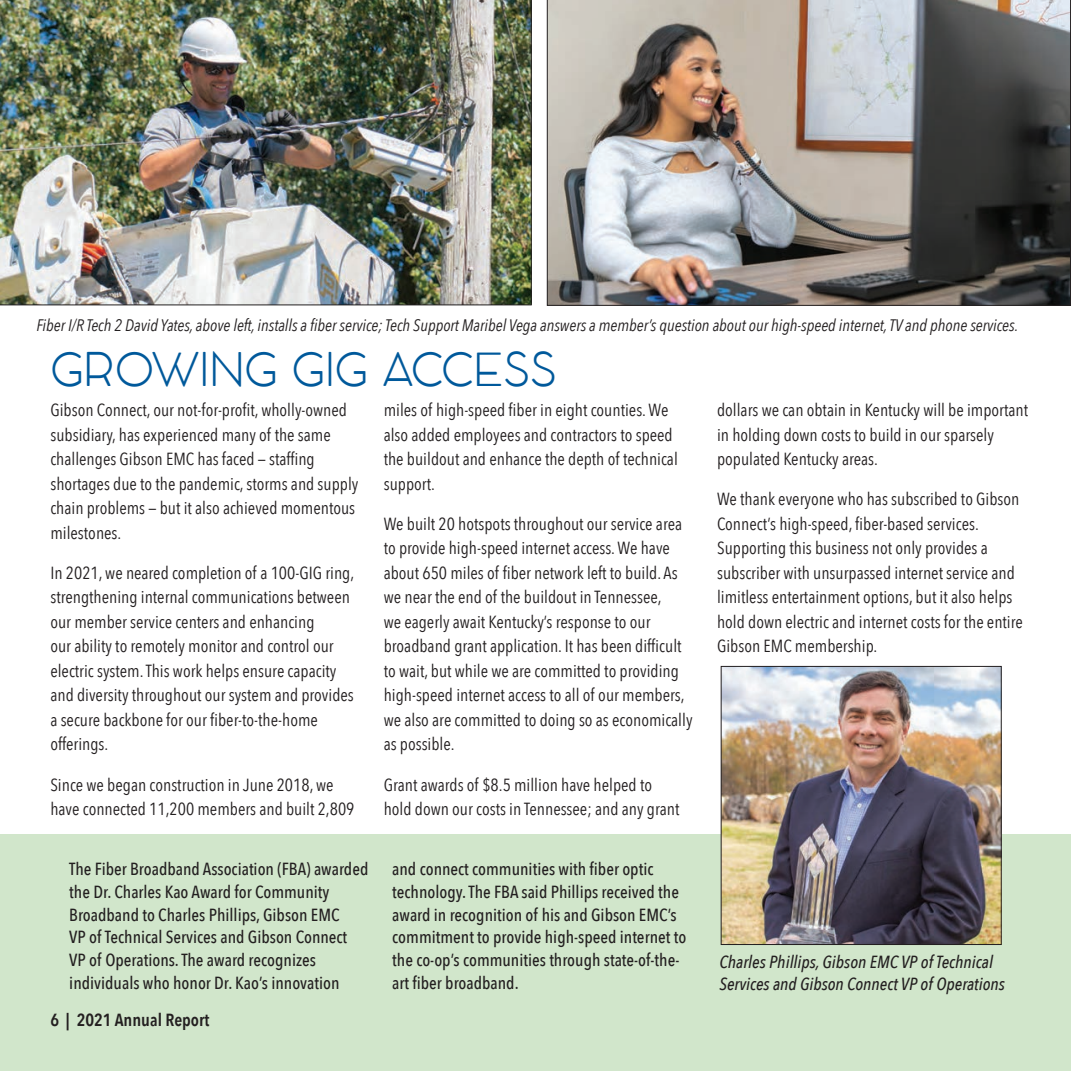
<style>
.page{position:relative;width:1071px;height:1071px;background:#fff}
.page>*{position:absolute;margin:0;border:0;box-sizing:border-box;transform-origin:0 0}
.t1{font:300 45.5px "COCOMAT";color:#00599b}
.t2{font:17.5px/24.5px "Avenir Next Condensed";color:#231f20}
.t3{font:500 17.5px/22.8px "Avenir Next Condensed";color:#231f20}
.t4{font:italic 500 17.5px/22.8px "Avenir Next Condensed";color:#231f20}
.t5{font:600 17.5px "Avenir Next Condensed";color:#231f20}
.t6{font:italic 16.62px "Avenir Next Condensed";letter-spacing:-.005em;color:#231f20}
</style>
<div class="page">
<div style="left:0;top:835px;width:1071px;height:236px;background:#d1e6cb"></div>
<img style="left:0;top:0;width:532px;height:305px">
<img style="left:547px;top:0;width:524px;height:306px">
<img style="left:723px;top:668px;width:277px;height:275px">
<div style="left:721px;top:666px;width:281px;height:279px;border:1px solid #231f20"></div>
<p class="t6" style="left:36px;top:316px;width:983px">Fiber I/R Tech 2 David Yates, above left, installs a fiber service; Tech Support Maribel Vega answers a member’s question about our high-speed internet, TV and phone services.</p>
<p class="t1" style="left:50px;top:344px;width:508px">GROWING GIG ACCESS</p>
<p class="t2" style="left:50px;top:397px;width:310px">Gibson Connect, our not-for-profit, wholly-owned subsidiary, has experienced many of the same challenges Gibson EMC has faced — staffing shortages due to the pandemic, storms and supply chain problems — but it also achieved momentous milestones.</p>
<p class="t2" style="left:50px;top:560px;width:305px">In 2021, we neared completion of a 100-GIG ring, strengthening internal communications between our member service centers and enhancing<br>our ability to remotely monitor and control our electric system. This work helps ensure capacity and diversity throughout our system and provides a secure backbone for our fiber-to-the-home offerings.</p>
<p class="t2" style="left:50px;top:771px;width:306px">Since we began construction in June 2018, we have connected 11,200 members and built 2,809</p>
<p class="t2" style="left:384px;top:397px;width:296px">miles of high-speed fiber in eight counties. We also added employees and contractors to speed the buildout and enhance the depth of technical support.</p>
<p class="t2" style="left:384px;top:511px;width:310px">We built 20 hotspots throughout our service area to provide high-speed internet access. We have about 650 miles of fiber network left to build. As we near the end of the buildout in Tennessee,<br>we eagerly await Kentucky’s response to our broadband grant application. It has been difficult to wait, but while we are committed to providing high-speed internet access to all of our members, we also are committed to doing so as economically as possible.</p>
<p class="t2" style="left:384px;top:771px;width:297px">Grant awards of $8.5 million have helped to hold down our costs in Tennessee; and any grant</p>
<p class="t3" style="left:69px;top:857px;width:301px">The Fiber Broadband Association (FBA) awarded the Dr. Charles Kao Award for Community Broadband to Charles Phillips, Gibson EMC<br>VP of Technical Services and Gibson Connect<br>VP of Operations. The award recognizes individuals who honor Dr. Kao’s innovation</p>
<p class="t3" style="left:392px;top:857px;width:296px">and connect communities with fiber optic technology. The FBA said Phillips received the award in recognition of his and Gibson EMC’s commitment to provide high-speed internet to the co-op’s communities through state-of-the&shy;art fiber broadband.</p>
<p class="t5" style="left:50px;top:1004px;width:161px">6 | 2021 Annual Report</p>
<p class="t2" style="left:717px;top:397px;width:313px">dollars we can obtain in Kentucky will be important in holding down costs to build in our sparsely populated Kentucky areas.</p>
<p class="t2" style="left:717px;top:486px;width:307px">We thank everyone who has subscribed to Gibson Connect’s high-speed, fiber-based services.<br>Supporting this business not only provides a subscriber with unsurpassed internet service and limitless entertainment options, but it also helps hold down electric and internet costs for the entire Gibson EMC membership.</p>
<p class="t4" style="left:719px;top:950px;width:287px">Charles Phillips, Gibson EMC VP of Technical<br>Services and Gibson Connect VP of Operations</p>
</div>
